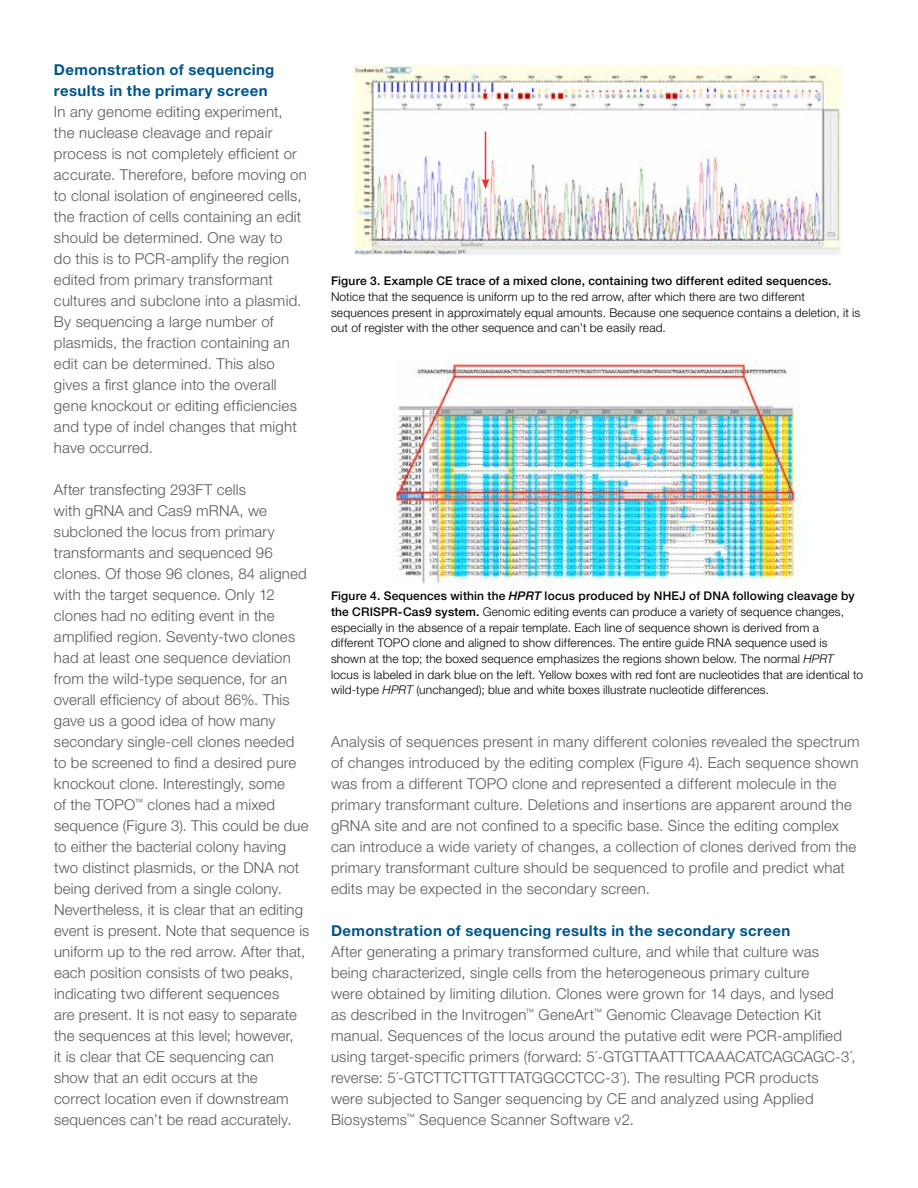
<style>
.page{position:relative;width:918px;height:1188px;background:#fff}
.page>*{position:absolute;margin:0;border:0;box-sizing:border-box;transform-origin:0 0}
.t1{font:300 15px/21px "Helvetica Neue LT Std";letter-spacing:.015em;color:#58595b}
.t2{font:700 15px/21px "Helvetica Neue LT Std";letter-spacing:.025em;color:#00558a}
.t3{font:300 12px/15.8px "Helvetica Neue LT Std";letter-spacing:.015em;color:#000}
.t4{font:500 12px "Helvetica Neue LT Std";letter-spacing:.015em;color:#000}
.s1{font-weight:500}
.s2{font-weight:500;font-style:italic}
.s3{font-style:italic}
</style>
<div class="page">
<img style="left:354px;top:65px;width:487px;height:189px">
<img style="left:395px;top:360px;width:405px;height:223px">
<hr style="left:485px;top:132px;width:1px;height:49px;background:#ee3134">
<svg style="left:482px;top:179px;width:7px;height:10px"></svg>
<p class="t2" style="left:54px;top:59px;width:222px">Demonstration of sequencing results in the primary screen</p>
<p class="t1" style="left:54px;top:101px;width:254px">In any genome editing experiment, the nuclease cleavage and repair process is not completely efficient or accurate. Therefore, before moving on to clonal isolation of engineered cells, the fraction of cells containing an edit should be determined. One way to<br>do this is to PCR-amplify the region edited from primary transformant cultures and subclone into a plasmid.<br>By sequencing a large number of plasmids, the fraction containing an edit can be determined. This also gives a first glance into the overall gene knockout or editing efficiencies and type of indel changes that might have occurred.</p>
<p class="t1" style="left:54px;top:479px;width:257px">After transfecting 293FT cells<br>with gRNA and Cas9 mRNA, we subcloned the locus from primary transformants and sequenced 96 clones. Of those 96 clones, 84 aligned with the target sequence. Only 12 clones had no editing event in the amplified region. Seventy-two clones had at least one sequence deviation from the wild-type sequence, for an overall efficiency of about 86%. This gave us a good idea of how many secondary single-cell clones needed to be screened to find a desired pure knockout clone. Interestingly, some<br>of the TOPO<sup>™</sup> clones had a mixed sequence (Figure 3). This could be due to either the bacterial colony having two distinct plasmids, or the DNA not being derived from a single colony.<br>Nevertheless, it is clear that an editing event is present. Note that sequence is uniform up to the red arrow. After that, each position consists of two peaks, indicating two different sequences<br>are present. It is not easy to separate the sequences at this level; however,<br>it is clear that CE sequencing can show that an edit occurs at the<br>correct location even if downstream sequences can’t be read accurately.</p>
<p class="t4" style="left:331px;top:274px;width:502px">Figure 3. Example CE trace of a mixed clone, containing two different edited sequences.</p>
<p class="t3" style="left:331px;top:288px;width:531px">Notice that the sequence is uniform up to the red arrow, after which there are two different sequences present in approximately equal amounts. Because one sequence contains a deletion, it is out of register with the other sequence and can’t be easily read.</p>
<p class="t3" style="left:331px;top:588px;width:534px"><span class="s1">Figure 4. Sequences within the</span> <span class="s2">HPRT</span> <span class="s1">locus produced by NHEJ of DNA following cleavage by the CRISPR-Cas9 system.</span> Genomic editing events can produce a variety of sequence changes, especially in the absence of a repair template. Each line of sequence shown is derived from a different TOPO clone and aligned to show differences. The entire guide RNA sequence used is shown at the top; the boxed sequence emphasizes the regions shown below. The normal <span class="s3">HPRT </span>locus is labeled in dark blue on the left. Yellow boxes with red font are nucleotides that are identical to wild-type <span class="s3">HPRT</span> (unchanged); blue and white boxes illustrate nucleotide differences.</p>
<p class="t1" style="left:331px;top:731px;width:530px">Analysis of sequences present in many different colonies revealed the spectrum of changes introduced by the editing complex (Figure 4). Each sequence shown was from a different TOPO clone and represented a different molecule in the primary transformant culture. Deletions and insertions are apparent around the gRNA site and are not confined to a specific base. Since the editing complex can introduce a wide variety of changes, a collection of clones derived from the primary transformant culture should be sequenced to profile and predict what edits may be expected in the secondary screen.</p>
<p class="t2" style="left:331px;top:920px;width:461px">Demonstration of sequencing results in the secondary screen</p>
<p class="t1" style="left:331px;top:941px;width:526px">After generating a primary transformed culture, and while that culture was being characterized, single cells from the heterogeneous primary culture<br>were obtained by limiting dilution. Clones were grown for 14 days, and lysed<br>as described in the Invitrogen<sup>™</sup> GeneArt<sup>™</sup> Genomic Cleavage Detection Kit manual. Sequences of the locus around the putative edit were PCR-amplified using target-specific primers (forward: 5´-GTGTTAATTTCAAACATCAGCAGC-3´, reverse: 5´-GTCTTCTTGTTTATGGCCTCC-3´). The resulting PCR products<br>were subjected to Sanger sequencing by CE and analyzed using Applied Biosystems<sup>™</sup> Sequence Scanner Software v2.</p>
</div>
